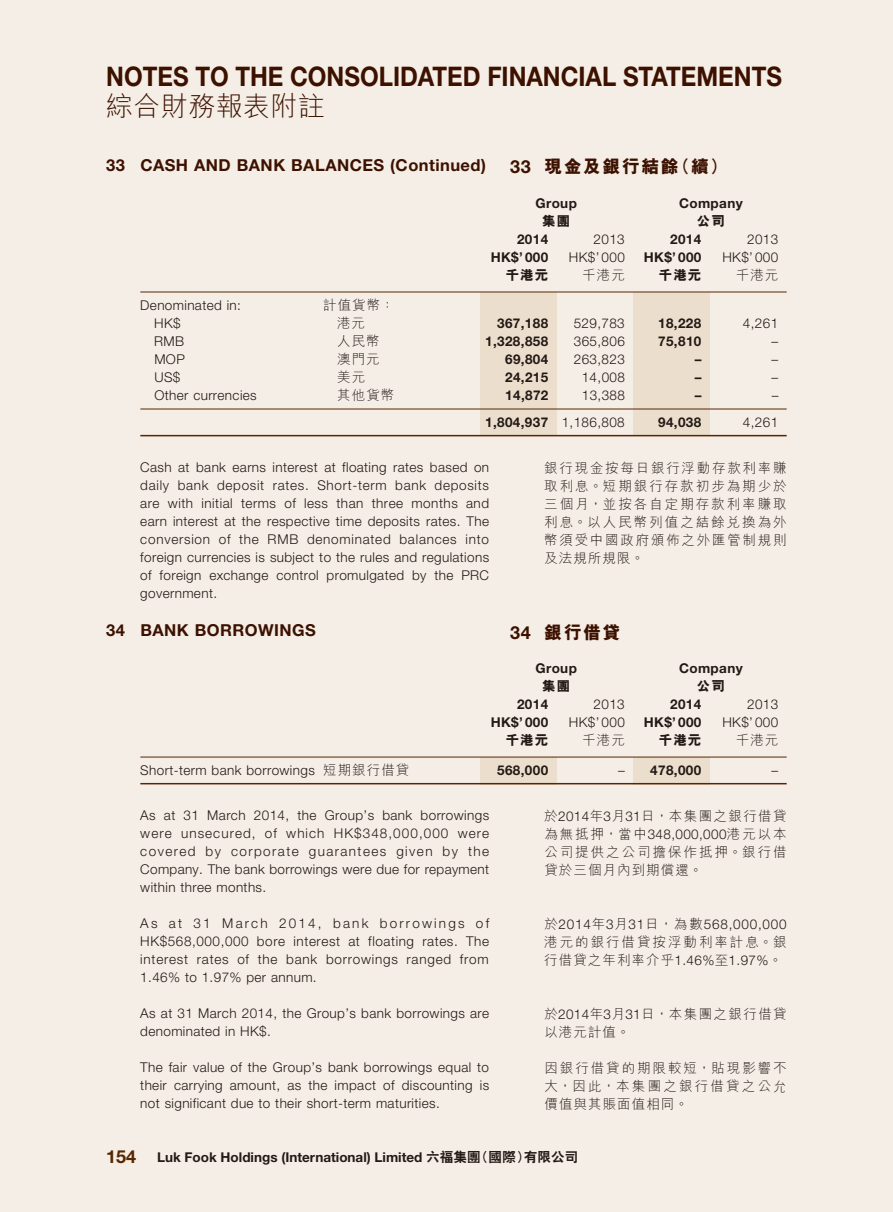
<style>
.page{position:relative;width:893px;height:1212px;background:#f5eee6}
.page>*{position:absolute;margin:0;border:0;box-sizing:border-box;transform-origin:0 0}
.t1{font:700 27px "Helvetica Neue LT Std";color:#3c1100;scale:.89 1}
.t2{font:300 27px "M Hei HK";letter-spacing:.015em;color:#3c1100}
.t3{font:800 18px "M Hei HK";letter-spacing:.08em;color:#3c1100}
.t4{font:700 16.5px "Helvetica Neue LT Std";letter-spacing:.03em;color:#3c1100}
.t5{font:300 13.5px/18px "Helvetica Neue LT Std";letter-spacing:.03em;color:#231916;text-align:justify}
.t6{font:300 13.5px/18px "M Hei HK";letter-spacing:.13em;color:#231916;text-align:justify}
.t7{font:700 13.5px "Helvetica Neue LT Std";letter-spacing:.03em;color:#231916}
.t8{font:700 13.5px "Helvetica Neue LT Std";color:#231916}
.t9{font:300 13.5px/18px "M Hei HK";letter-spacing:.105em;color:#231916}
.t10{font:300 13.5px "Helvetica Neue LT Std";letter-spacing:.055em;color:#231916}
.t11{font:800 13.5px "M Hei HK";letter-spacing:.08em;color:#231916}
.s1{font-family:"Helvetica Neue LT Std";font-weight:700}
.s2{font-weight:300}
.s3{font-family:"M Hei HK"}
.s4{font-family:"Helvetica Neue LT Std"}
.s5{font-size:18px;color:#582700}
.s6{font-family:"C Hei 2 HK";font-weight:800}
</style>
<div class="page">
<div style="left:480px;top:292px;width:77px;height:143px;background:#ebdecd"></div>
<div style="left:634px;top:292px;width:76px;height:143px;background:#ebdecd"></div>
<hr style="left:140px;top:292px;width:647px;height:1px;background:#582700">
<hr style="left:140px;top:409px;width:647px;height:1px;background:#582700">
<hr style="left:140px;top:435px;width:647px;height:1px;background:#582700">
<div style="left:480px;top:757px;width:77px;height:28px;background:#ebdecd"></div>
<div style="left:634px;top:757px;width:76px;height:28px;background:#ebdecd"></div>
<hr style="left:140px;top:757px;width:647px;height:1px;background:#582700">
<hr style="left:140px;top:783px;width:647px;height:1px;background:#582700">
<h1 class="t1" style="left:106px;top:60px;width:761px">NOTES TO THE CONSOLIDATED FINANCIAL STATEMENTS</h1>
<h1 class="t2" style="left:106px;top:87px;width:220px">綜合財務報表附註</h1>
<p class="t4" style="left:106px;top:155px;width:60px">33 Cash</p>
<p class="t4" style="left:194px;top:155px;width:14px">and</p>
<p class="t4" style="left:237px;top:155px;width:13px">bank</p>
<p class="t4" style="left:291px;top:155px;width:13px">balances</p>
<p class="t4" style="left:390px;top:155px;width:97px">(Continued)</p>
<h2 class="t3" style="left:510px;top:155px;width:219px"><span class="s1">33</span> 現金及銀行結餘（續）</h2>
<p class="t7" style="left:535px;top:195px;width:43px">Group</p>
<p class="t7" style="left:679px;top:195px;width:65px">Company</p>
<p class="t11" style="left:542px;top:212px;width:30px">集團</p>
<p class="t11" style="left:697px;top:212px;width:30px">公司</p>
<p class="t7" style="left:517px;top:231px;width:33px">2014</p>
<p class="t5" style="left:594px;top:230px;width:33px">2013</p>
<p class="t7" style="left:670px;top:231px;width:33px">2014</p>
<p class="t5" style="left:747px;top:230px;width:33px">2013</p>
<p class="t7" style="left:491px;top:249px;width:59px">HK$’ 000</p>
<p class="t5" style="left:569px;top:248px;width:57px">HK$’ 000</p>
<p class="t7" style="left:644px;top:249px;width:59px">HK$’ 000</p>
<p class="t5" style="left:722px;top:248px;width:57px">HK$’ 000</p>
<p class="t11" style="left:506px;top:266px;width:44px">千港元</p>
<p class="t6" style="left:582px;top:266px;width:44px">千港元</p>
<p class="t11" style="left:659px;top:266px;width:44px">千港元</p>
<p class="t6" style="left:736px;top:266px;width:44px">千港元</p>
<p class="t5" style="left:140px;top:296px;width:102px">Denominated in:</p>
<p class="t6" style="left:323px;top:296px;width:73px">計值貨幣：</p>
<p class="t5" style="left:154px;top:314px;width:28px">HK$</p>
<p class="t6" style="left:323px;top:314px;width:43px">　港元</p>
<p class="t7" style="left:497px;top:315px;width:53px">367,188</p>
<p class="t5" style="left:574px;top:314px;width:53px">529,783</p>
<p class="t7" style="left:658px;top:315px;width:45px">18,228</p>
<p class="t5" style="left:743px;top:314px;width:37px">4,261</p>
<p class="t5" style="left:154px;top:332px;width:32px">RMB</p>
<p class="t6" style="left:323px;top:332px;width:58px">　人民幣</p>
<p class="t7" style="left:485px;top:333px;width:65px">1,328,858</p>
<p class="t5" style="left:574px;top:332px;width:53px">365,806</p>
<p class="t7" style="left:658px;top:333px;width:45px">75,810</p>
<p class="t5" style="left:771px;top:332px;width:8px">–</p>
<p class="t5" style="left:154px;top:350px;width:32px">MOP</p>
<p class="t6" style="left:323px;top:350px;width:58px">　澳門元</p>
<p class="t7" style="left:505px;top:351px;width:45px">69,804</p>
<p class="t5" style="left:574px;top:350px;width:53px">263,823</p>
<p class="t7" style="left:695px;top:351px;width:8px">–</p>
<p class="t5" style="left:772px;top:350px;width:8px">–</p>
<p class="t5" style="left:154px;top:368px;width:28px">US$</p>
<p class="t6" style="left:323px;top:368px;width:43px">　美元</p>
<p class="t7" style="left:505px;top:369px;width:45px">24,215</p>
<p class="t5" style="left:582px;top:368px;width:45px">14,008</p>
<p class="t7" style="left:695px;top:369px;width:8px">–</p>
<p class="t5" style="left:772px;top:368px;width:8px">–</p>
<p class="t5" style="left:154px;top:386px;width:104px">Other currencies</p>
<p class="t6" style="left:323px;top:386px;width:73px">　其他貨幣</p>
<p class="t7" style="left:505px;top:387px;width:45px">14,872</p>
<p class="t5" style="left:582px;top:386px;width:45px">13,388</p>
<p class="t7" style="left:695px;top:387px;width:8px">–</p>
<p class="t5" style="left:772px;top:386px;width:8px">–</p>
<p class="t7" style="left:485px;top:414px;width:141px">1,804,937 <span class="s2">1,186,808</span></p>
<p class="t7" style="left:658px;top:414px;width:45px">94,038</p>
<p class="t5" style="left:743px;top:413px;width:37px">4,261</p>
<p class="t5" style="left:140px;top:457px;width:350px">Cash at bank earns interest at floating rates based on daily bank deposit rates. Short-term bank deposits are with initial terms of less than three months and earn interest at the respective time deposits rates. The conversion of the RMB denominated balances into foreign currencies is subject to the rules and regulations of foreign exchange control promulgated by the PRC government.</p>
<p class="t4" style="left:106px;top:620px;width:60px">34 Bank</p>
<p class="t4" style="left:195px;top:620px;width:13px">borrowings</p>
<p class="t7" style="left:535px;top:660px;width:43px">Group</p>
<p class="t7" style="left:679px;top:660px;width:65px">Company</p>
<p class="t11" style="left:542px;top:677px;width:30px">集團</p>
<p class="t11" style="left:697px;top:677px;width:30px">公司</p>
<p class="t7" style="left:517px;top:696px;width:33px">2014</p>
<p class="t5" style="left:594px;top:695px;width:33px">2013</p>
<p class="t7" style="left:670px;top:696px;width:33px">2014</p>
<p class="t5" style="left:747px;top:695px;width:33px">2013</p>
<p class="t7" style="left:491px;top:714px;width:59px">HK$’ 000</p>
<p class="t5" style="left:569px;top:713px;width:57px">HK$’ 000</p>
<p class="t7" style="left:644px;top:714px;width:59px">HK$’ 000</p>
<p class="t5" style="left:722px;top:713px;width:57px">HK$’ 000</p>
<p class="t11" style="left:506px;top:731px;width:44px">千港元</p>
<p class="t6" style="left:582px;top:731px;width:44px">千港元</p>
<p class="t11" style="left:659px;top:731px;width:44px">千港元</p>
<p class="t6" style="left:736px;top:731px;width:44px">千港元</p>
<p class="t5" style="left:140px;top:761px;width:271px">Short-term bank borrowings <span class="s3">短期銀行借貸</span></p>
<p class="t7" style="left:497px;top:762px;width:53px">568,000</p>
<p class="t7" style="left:618px;top:762px;width:85px"><span class="s2">–</span> 478,000</p>
<p class="t5" style="left:771px;top:761px;width:8px">–</p>
<p class="t5" style="left:140px;top:805px;width:350px">As at 31 March 2014, the Group’s bank borrowings were unsecured, of which HK$348,000,000 were covered by corporate guarantees given by the Company. The bank borrowings were due for repayment within three months.</p>
<p class="t5" style="left:140px;top:913px;width:350px">As at 31 March 2014, bank borrowings of HK$568,000,000 bore interest at floating rates. The interest rates of the bank borrowings ranged from 1.46% to 1.97% per annum.</p>
<p class="t5" style="left:140px;top:1003px;width:350px">As at 31 March 2014, the Group’s bank borrowings are denominated in HK$.</p>
<p class="t5" style="left:140px;top:1057px;width:350px">The fair value of the Group’s bank borrowings equal to their carrying amount, as the impact of discounting is not significant due to their short-term maturities.</p>
<p class="t6" style="left:544px;top:458px;width:244px">銀行現金按每日銀行浮動存款利率賺取利息。短期銀行存款初步為期少於三個月，並按各自定期存款利率賺取利息。以人民幣列值之結餘兌換為外幣須受中國政府頒佈之外匯管制規則及法規所規限。</p>
<h2 class="t3" style="left:510px;top:620px;width:112px"><span class="s1">34</span> 銀行借貸</h2>
<p class="t6" style="left:544px;top:807px;width:244px">於<span class="s4">2014</span>年<span class="s4">3</span>月<span class="s4">31</span>日，本集團之銀行借貸為無抵押，當中<span class="s4">348,000,000</span>港元以本公司提供之公司擔保作抵押。銀行借貸於三個月內到期償還。</p>
<p class="t10" style="left:544px;top:916px;width:244px"><span class="s3">於</span>2014<span class="s3">年</span>3<span class="s3">月</span>31<span class="s3">日，為數</span>568,000,000</p>
<p class="t6" style="left:544px;top:933px;width:244px">港元的銀行借貸按浮動利率計息。銀行借貸之年利率介乎<span class="s4">1.46%</span>至<span class="s4">1.97%</span>。</p>
<p class="t9" style="left:544px;top:1005px;width:244px">於<span class="s4">2014</span>年<span class="s4">3</span>月<span class="s4">31</span>日，本集團之銀行借貸以港元計值。</p>
<p class="t6" style="left:544px;top:1059px;width:244px">因銀行借貸的期限較短，貼現影響不大，因此，本集團之銀行借貸之公允價值與其賬面值相同。</p>
<p class="t8" style="left:106px;top:1149px;width:473px"><span class="s5">154</span> Luk Fook Holdings (International) Limited <span class="s6">六福集團（國際）有限公司</span></p>
</div>
